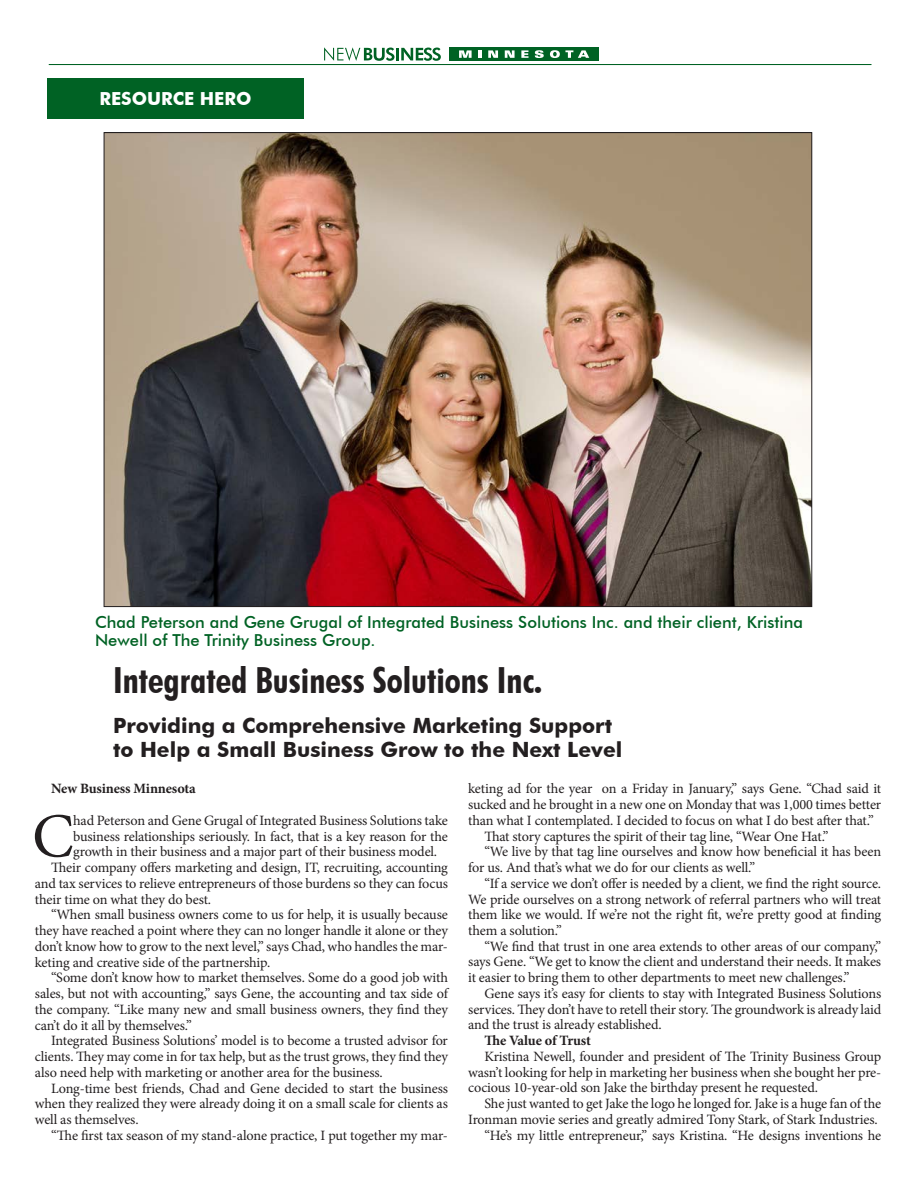
<style>
.page{position:relative;width:918px;height:1188px;background:#fff}
.page>*{position:absolute;margin:0;border:0;box-sizing:border-box;transform-origin:0 0}
.Body_First{font:62.7px "Minion Pro";color:#231f20}
.Body_Copy{font:700 condensed 36px "Futura BT";color:#231f20}
.Body_Copy-2{font:700 21px/24px "Futura BT";color:#231f20}
.Article_Label_-_left{font:700 18px "Futura BT";color:#fff}
.Editorial_Caption{font:500 16.5px/18px "Futura BT";color:#006224}
.Body_Copy-3{font:14.25px/15.8px "Minion Pro";letter-spacing:-.015em;color:#231f20;text-align:justify}
.Body_First-2{font:14.25px/15.8px "Minion Pro";letter-spacing:-.01em;color:#231f20;text-align:justify}
.Body_Copy-4{font:700 14.25px "Minion Pro";letter-spacing:-.01em;color:#231f20}
</style>
<div class="page">
<hr style="left:49px;top:64px;width:823px;height:1px;background:#006224">
<svg style="left:324px;top:47px;width:117px;height:14px"></svg>
<div style="left:449px;top:47px;width:150px;height:14px;background:#006224"></div>
<svg style="left:459px;top:50px;width:13px;height:8px"></svg>
<svg style="left:478px;top:50px;width:3px;height:8px"></svg>
<svg style="left:488px;top:50px;width:10px;height:8px"></svg>
<svg style="left:505px;top:50px;width:10px;height:8px"></svg>
<svg style="left:521px;top:50px;width:8px;height:8px"></svg>
<svg style="left:535px;top:50px;width:9px;height:8px"></svg>
<svg style="left:550px;top:50px;width:39px;height:8px"></svg>
<img style="left:106px;top:134px;width:704px;height:471px">
<div style="left:47px;top:78px;width:257px;height:40px;background:#006224"></div>
<p class="Article_Label_-_left" style="left:100px;top:88px;width:153px">RESOURCE HERO</p>
<p class="Editorial_Caption" style="left:95px;top:613px;width:710px">Chad Peterson and Gene Grugal of Integrated Business Solutions Inc. and their client, Kristina<br>Newell of The Trinity Business Group.</p>
<p class="Body_Copy" style="left:113px;top:658px;width:431px">Integrated Business Solutions Inc.</p>
<p class="Body_Copy-2" style="left:113px;top:713px;width:511px">Providing a Comprehensive Marketing Support to Help a Small Business Grow to the Next Level</p>
<p class="Body_Copy-4" style="left:51px;top:779px;width:146px">New Business Minnesota</p>
<p class="Body_First" style="left:32px;top:794px;width:43px">C</p>
<p class="Body_First-2" style="left:73px;top:813px;width:376px">had Peterson and Gene Grugal of Integrated Business Solutions take business relationships seriously. In fact, that is a key reason for the growth in their business and a major part of their business model.</p>
<p class="Body_Copy-3" style="left:35px;top:860px;width:415px;text-indent:16px">Their company offers marketing and design, IT, recruiting, accounting and tax services to relieve entrepreneurs of those burdens so they can focus their time on what they do best.</p>
<p class="Body_Copy-3" style="left:35px;top:907px;width:415px;text-indent:16px">“When small business owners come to us for help, it is usually because they have reached a point where they can no longer handle it alone or they don’t know how to grow to the next level,” says Chad, who handles the mar&shy;keting and creative side of the partnership.</p>
<p class="Body_Copy-3" style="left:35px;top:970px;width:415px;text-indent:16px">“Some don’t know how to market themselves. Some do a good job with sales, but not with accounting,” says Gene, the accounting and tax side of the company. “Like many new and small business owners, they find they can’t do it all by themselves.”</p>
<p class="Body_Copy-3" style="left:35px;top:1033px;width:415px;text-indent:16px">Integrated Business Solutions’ model is to become a trusted advisor for clients. They may come in for tax help, but as the trust grows, they find they also need help with marketing or another area for the business.</p>
<p class="Body_Copy-3" style="left:35px;top:1080px;width:415px;text-indent:16px">Long-time best friends, Chad and Gene decided to start the business when they realized they were already doing it on a small scale for clients as well as themselves.</p>
<p class="Body_Copy-3" style="left:51px;top:1127px;width:398px">“The first tax season of my stand-alone practice, I put together my mar-</p>
<p class="Body_Copy-3" style="left:468px;top:781px;width:415px">keting ad for the year on a Friday in January,” says Gene. “Chad said it sucked and he brought in a new one on Monday that was 1,000 times better than what I contemplated. I decided to focus on what I do best after that.”</p>
<p class="Body_Copy-3" style="left:484px;top:828px;width:346px">That story captures the spirit of their tag line, “Wear One Hat.”</p>
<p class="Body_Copy-3" style="left:468px;top:844px;width:415px;text-indent:16px">“We live by that tag line ourselves and know how beneficial it has been for us. And that’s what we do for our clients as well.”</p>
<p class="Body_Copy-3" style="left:468px;top:875px;width:415px;text-indent:16px">“If a service we don’t offer is needed by a client, we find the right source.<br>We pride ourselves on a strong network of referral partners who will treat them like we would. If we’re not the right fit, we’re pretty good at finding them a solution.”</p>
<p class="Body_Copy-3" style="left:468px;top:938px;width:415px;text-indent:16px">“We find that trust in one area extends to other areas of our company,” says Gene. “We get to know the client and understand their needs. It makes it easier to bring them to other departments to meet new challenges.”</p>
<p class="Body_Copy-3" style="left:468px;top:986px;width:415px;text-indent:16px">Gene says it’s easy for clients to stay with Integrated Business Solutions services. They don’t have to retell their story. The groundwork is already laid and the trust is already established.</p>
<p class="Body_Copy-4" style="left:484px;top:1031px;width:108px">The Value of Trust</p>
<p class="Body_Copy-3" style="left:468px;top:1049px;width:415px;text-indent:16px">Kristina Newell, founder and president of The Trinity Business Group wasn’t looking for help in marketing her business when she bought her pre&shy;cocious 10-year-old son Jake the birthday present he requested.</p>
<p class="Body_Copy-3" style="left:468px;top:1096px;width:415px;text-align:right">She just wanted to get Jake the logo he longed for. Jake is a huge fan of the<br>Ironman movie series and greatly admired Tony Stark, of Stark Industries.</p>
<p class="Body_Copy-3" style="left:484px;top:1127px;width:398px">“He’s my little entrepreneur,” says Kristina. “He designs inventions he</p>
</div>
